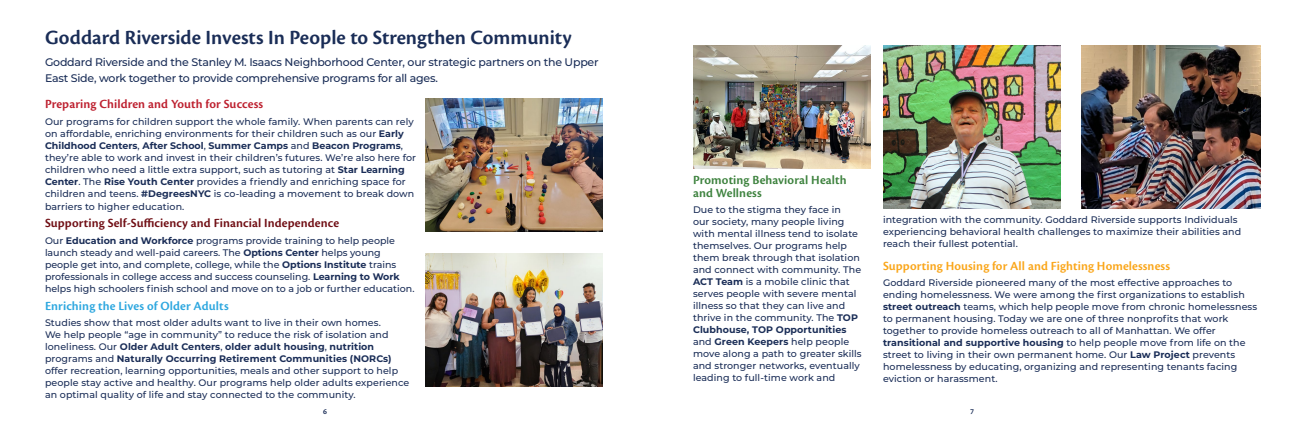
<style>
.page{position:relative;width:1296px;height:432px;background:#fff}
.page>*{position:absolute;margin:0;border:0;box-sizing:border-box;transform-origin:0 0}
.t1{font:600 21px "Cronos Pro";color:#1a2d57}
.t2{font:600 13px "Cronos Pro";letter-spacing:.01em;color:#700e14}
.t3{font:600 13px "Cronos Pro";letter-spacing:.01em;color:#faa61a}
.t4{font:600 13px/13px "Cronos Pro";letter-spacing:.01em;color:#3d823e}
.t5{font:600 13px "Cronos Pro";letter-spacing:.01em;color:#bd202f}
.t6{font:600 13px "Cronos Pro";letter-spacing:.01em;color:#2da7df}
.t7{font:500 11px/16px "Montserrat";letter-spacing:-.02em;color:#1a2d57}
.t8{font:500 9.5px/12px "Montserrat";letter-spacing:.01em;color:#1a2d57}
.t9{font:600 8px "Cronos Pro";color:#1a2d57}
.s1{font-weight:700}
</style>
<div class="page">
<img style="left:883px;top:45px;width:178px;height:163px">
<img style="left:693px;top:45px;width:178px;height:123px">
<img style="left:1081px;top:45px;width:180px;height:163px">
<img style="left:425px;top:99px;width:178px;height:133px">
<img style="left:425px;top:254px;width:178px;height:133px">
<h1 class="t1" style="left:45px;top:26px;width:528px">Goddard Riverside Invests In People to Strengthen Community</h1>
<p class="t7" style="left:45px;top:53px;width:555px">Goddard Riverside and the Stanley M. Isaacs Neighborhood Center, our strategic partners on the Upper<br>East Side, work together to provide comprehensive programs for all ages.</p>
<h2 class="t5" style="left:45px;top:97px;width:220px">Preparing Children and Youth for Success</h2>
<p class="t8" style="left:45px;top:115px;width:373px">Our programs for children support the whole family. When parents can rely on affordable, enriching environments for their children such as our <span class="s1">Early Childhood Centers</span>, <span class="s1">After School</span>, <span class="s1">Summer Camps</span> and <span class="s1">Beacon Programs</span>, they’re able to work and invest in their children’s futures. We’re also here for children who need a little extra support, such as tutoring at <span class="s1">Star Learning Center</span>. The <span class="s1">Rise Youth Center</span> provides a friendly and enriching space for children and teens. <span class="s1">#DegreesNYC</span> is co-leading a movement to break down</p>
<p class="t8" style="left:45px;top:200px;width:141px">barriers to higher education.</p>
<h2 class="t2" style="left:45px;top:216px;width:296px">Supporting Self-Sufficiency and Financial Independence</h2>
<p class="t8" style="left:45px;top:234px;width:371px">Our <span class="s1">Education and Workforce</span> programs provide training to help people launch steady and well-paid careers. The <span class="s1">Options Center</span> helps young people get into, and complete, college, while the <span class="s1">Options Institute</span> trains professionals in college access and success counseling. <span class="s1">Learning to Work </span>helps high schoolers finish school and move on to a job or further education.</p>
<h2 class="t6" style="left:45px;top:298px;width:185px">Enriching the Lives of Older Adults</h2>
<p class="t8" style="left:45px;top:317px;width:366px">Studies show that most older adults want to live in their own homes.<br>We help people “age in community” to reduce the risk of isolation and loneliness. Our <span class="s1">Older Adult Centers</span>, <span class="s1">older adult housing</span>, <span class="s1">nutrition </span>programs and <span class="s1">Naturally Occurring Retirement Communities (NORCs) </span>offer recreation, learning opportunities, meals and other support to help people stay active and healthy. Our programs help older adults experience an optimal quality of life and stay connected to the community.</p>
<h2 class="t4" style="left:693px;top:173px;width:155px">Promoting Behavioral Health and Wellness</h2>
<p class="t8" style="left:693px;top:203px;width:170px">Due to the stigma they face in<br>our society, many people living with mental illness tend to isolate themselves. Our programs help them break through that isolation and connect with community. The<br><span class="s1">ACT Team</span> is a mobile clinic that serves people with severe mental illness so that they can live and thrive in the community. The <span class="s1">TOP<br>Clubhouse, TOP Opportunities </span>and <span class="s1">Green Keepers</span> help people move along a path to greater skills and stronger networks, eventually leading to full-time work and</p>
<p class="t8" style="left:883px;top:214px;width:360px">integration with the community. Goddard Riverside supports Individuals experiencing behavioral health challenges to maximize their abilities and reach their fullest potential.</p>
<h2 class="t3" style="left:883px;top:258px;width:289px">Supporting Housing for All and Fighting Homelessness</h2>
<p class="t8" style="left:883px;top:276px;width:376px">Goddard Riverside pioneered many of the most effective approaches to ending homelessness. We were among the first organizations to establish <span class="s1">street outreach</span> teams, which help people move from chronic homelessness to permanent housing. Today we are one of three nonprofits that work together to provide homeless outreach to all of Manhattan. We offer <span class="s1">transitional and supportive housing</span> to help people move from life on the street to living in their own permanent home. Our <span class="s1">Law Project</span> prevents homelessness by educating, organizing and representing tenants facing eviction or harassment.</p>
<p class="t9" style="left:323px;top:407px;width:5px">6</p>
<p class="t9" style="left:970px;top:407px;width:5px">7</p>
</div>
